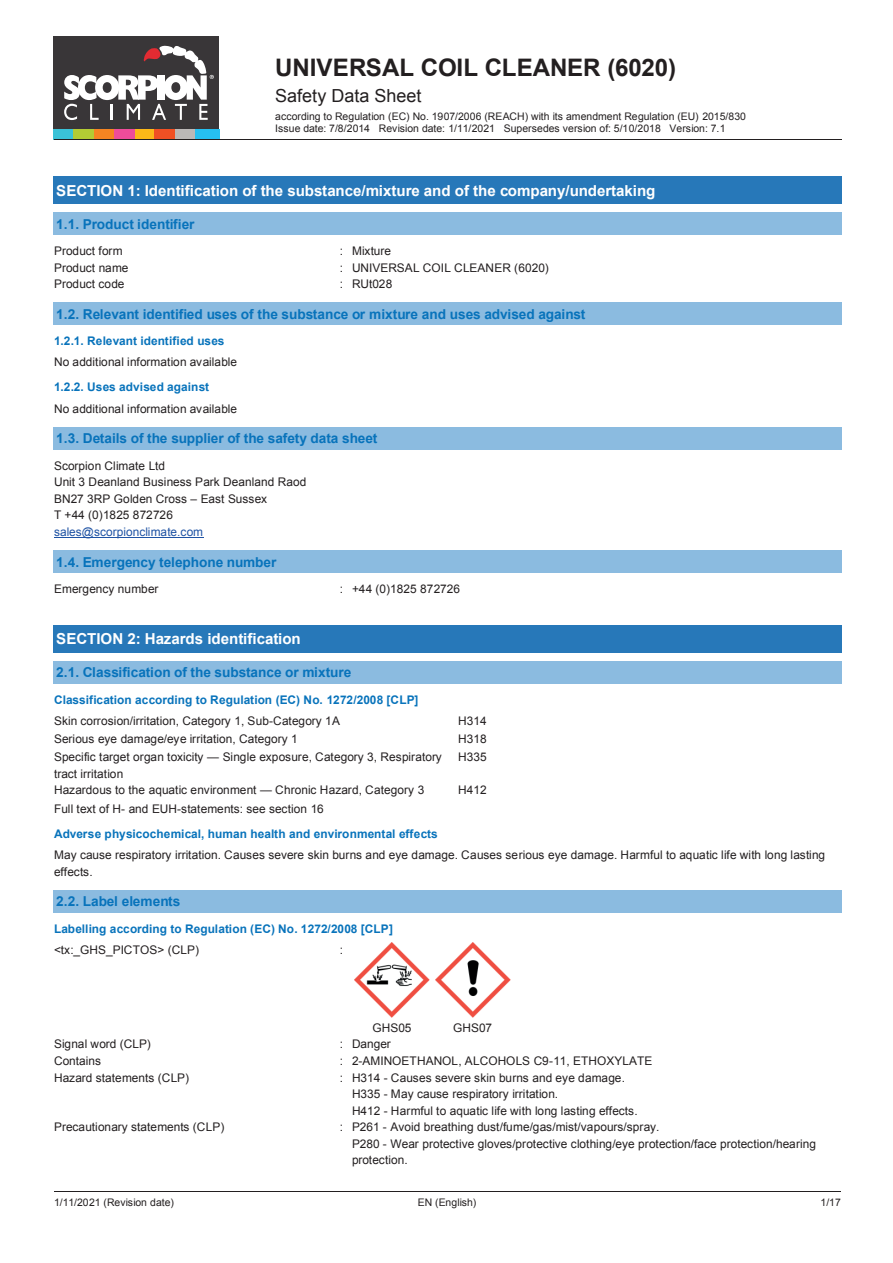
<style>
.page{position:relative;width:893px;height:1263px;background:#fff}
.page>*{position:absolute;margin:0;border:0;box-sizing:border-box;transform-origin:0 0}
.t1{font:700 24.15px "Arial";letter-spacing:-.005em;color:#231f20}
.t2{font:18px "Arial";color:#231f20}
.t3{font:700 15.15px "Arial";letter-spacing:-.01em;color:#fff}
.t4{font:700 13.65px "Arial";letter-spacing:-.005em;color:#0873bb}
.t5{font:11.85px/16.5px "Arial";color:#231f20}
.t6{font:700 11.85px "Arial";letter-spacing:-.005em;color:#0873bb}
.t7{font:11.85px "Arial";letter-spacing:-.005em;color:#1f53a4}
.t8{font:11.85px "Arial";letter-spacing:.02em;color:#231f20}
.t9{font:10.5px/12.3px "Arial";letter-spacing:-.005em;color:#231f20}
</style>
<div class="page">
<div style="left:54px;top:36px;width:165px;height:94px;background:#393638"></div>
<div style="left:54px;top:130px;width:20px;height:10px;background:#3ac2d7"></div>
<div style="left:134px;top:130px;width:21px;height:10px;background:#fcb818"></div>
<div style="left:94px;top:130px;width:20px;height:10px;background:#f58422"></div>
<div style="left:175px;top:130px;width:20px;height:10px;background:#bbb8b7"></div>
<div style="left:74px;top:130px;width:20px;height:10px;background:#b3cb34"></div>
<div style="left:155px;top:130px;width:20px;height:10px;background:#f05024"></div>
<div style="left:114px;top:130px;width:20px;height:10px;background:#ee4c9a"></div>
<div style="left:195px;top:130px;width:24px;height:10px;background:#26bff0"></div>
<svg style="left:64px;top:46px;width:150px;height:74px"></svg>
<hr style="left:54px;top:139px;width:221px;height:1px;background:#231f20">
<hr style="left:276px;top:139px;width:565px;height:1px;background:#231f20">
<hr style="left:54px;top:1191px;width:264px;height:1px;background:#231f20">
<hr style="left:319px;top:1191px;width:258px;height:1px;background:#231f20">
<hr style="left:578px;top:1191px;width:263px;height:1px;background:#231f20">
<div style="left:54px;top:177px;width:787px;height:26px;background:#2778b9"></div>
<hr style="left:54px;top:203px;width:787px;height:1px;background:#2778b9">
<svg style="left:841px;top:177px;width:1px;height:27px"></svg>
<div style="left:54px;top:213px;width:787px;height:21px;background:#8bbbe0"></div>
<hr style="left:54px;top:212px;width:787px;height:1px;background:#8bbbe0">
<hr style="left:54px;top:234px;width:787px;height:1px;background:#8bbbe0">
<svg style="left:841px;top:212px;width:1px;height:23px"></svg>
<div style="left:54px;top:303px;width:787px;height:21px;background:#8bbbe0"></div>
<hr style="left:54px;top:302px;width:787px;height:1px;background:#8bbbe0">
<hr style="left:54px;top:324px;width:787px;height:1px;background:#8bbbe0">
<svg style="left:841px;top:302px;width:1px;height:23px"></svg>
<div style="left:54px;top:427px;width:787px;height:22px;background:#8bbbe0"></div>
<hr style="left:54px;top:449px;width:787px;height:1px;background:#8bbbe0">
<svg style="left:841px;top:427px;width:1px;height:23px"></svg>
<div style="left:54px;top:551px;width:787px;height:21px;background:#8bbbe0"></div>
<hr style="left:54px;top:550px;width:787px;height:1px;background:#8bbbe0">
<hr style="left:54px;top:572px;width:787px;height:1px;background:#8bbbe0">
<svg style="left:841px;top:550px;width:1px;height:23px"></svg>
<div style="left:54px;top:626px;width:787px;height:26px;background:#2778b9"></div>
<hr style="left:54px;top:652px;width:787px;height:1px;background:#2778b9">
<svg style="left:841px;top:626px;width:1px;height:27px"></svg>
<div style="left:54px;top:662px;width:787px;height:21px;background:#8bbbe0"></div>
<hr style="left:54px;top:661px;width:787px;height:1px;background:#8bbbe0">
<hr style="left:54px;top:683px;width:787px;height:1px;background:#8bbbe0">
<svg style="left:841px;top:661px;width:1px;height:23px"></svg>
<div style="left:54px;top:891px;width:787px;height:21px;background:#8bbbe0"></div>
<hr style="left:54px;top:890px;width:787px;height:1px;background:#8bbbe0">
<hr style="left:54px;top:912px;width:787px;height:1px;background:#8bbbe0">
<svg style="left:841px;top:890px;width:1px;height:23px"></svg>
<img style="left:355px;top:942px;width:75px;height:75px">
<img style="left:435px;top:942px;width:75px;height:75px">
<hr style="left:54px;top:537px;width:150px;height:1px;background:#1f53a4">
<h1 class="t1" style="left:275px;top:51px;width:402px">UNIVERSAL COIL CLEANER (6020)</h1>
<h2 class="t2" style="left:275px;top:84px;width:148px">Safety Data Sheet</h2>
<p class="t9" style="left:275px;top:110px;width:472px">according to Regulation (EC) No. 1907/2006 (REACH) with its amendment Regulation (EU) 2015/830<br>Issue date: 7/8/2014 Revision date: 1/11/2021 Supersedes version of: 5/10/2018 Version: 7.1</p>
<p class="t3" style="left:56px;top:180px;width:601px">SECTION 1: Identification of the substance/mixture and of the company/undertaking</p>
<p class="t4" style="left:56px;top:215px;width:140px">1.1. Product identifier</p>
<p class="t5" style="left:54px;top:243px;width:70px">Product form</p>
<p class="t5" style="left:340px;top:243px;width:53px">: Mixture</p>
<p class="t5" style="left:54px;top:259px;width:76px">Product name</p>
<p class="t5" style="left:340px;top:259px;width:211px">: UNIVERSAL COIL CLEANER (6020)</p>
<p class="t5" style="left:54px;top:276px;width:72px">Product code</p>
<p class="t5" style="left:340px;top:276px;width:54px">: RUt028</p>
<p class="t4" style="left:56px;top:305px;width:531px">1.2. Relevant identified uses of the substance or mixture and uses advised against</p>
<p class="t6" style="left:54px;top:333px;width:172px">1.2.1. Relevant identified uses</p>
<p class="t5" style="left:54px;top:354px;width:184px">No additional information available</p>
<p class="t6" style="left:54px;top:379px;width:157px">1.2.2. Uses advised against</p>
<p class="t5" style="left:54px;top:400px;width:184px">No additional information available</p>
<p class="t4" style="left:56px;top:430px;width:323px">1.3. Details of the supplier of the safety data sheet</p>
<p class="t5" style="left:54px;top:457px;width:254px">Scorpion Climate Ltd<br>Unit 3 Deanland Business Park Deanland Raod<br>BN27 3RP Golden Cross – East Sussex<br>T +44 (0)1825 872726</p>
<p class="t7" style="left:54px;top:524px;width:151px">sales@scorpionclimate.com</p>
<p class="t4" style="left:56px;top:553px;width:222px">1.4. Emergency telephone number</p>
<p class="t5" style="left:54px;top:580px;width:106px">Emergency number</p>
<p class="t8" style="left:340px;top:581px;width:122px">: +44 (0)1825 872726</p>
<p class="t3" style="left:56px;top:629px;width:246px">SECTION 2: Hazards identification</p>
<p class="t4" style="left:56px;top:664px;width:297px">2.1. Classification of the substance or mixture</p>
<p class="t6" style="left:54px;top:692px;width:366px">Classification according to Regulation (EC) No. 1272/2008 [CLP]</p>
<p class="t5" style="left:54px;top:712px;width:287px">Skin corrosion/irritation, Category 1, Sub-Category 1A</p>
<p class="t5" style="left:458px;top:712px;width:30px">H314</p>
<p class="t5" style="left:54px;top:731px;width:245px">Serious eye damage/eye irritation, Category 1</p>
<p class="t5" style="left:458px;top:731px;width:30px">H318</p>
<p class="t5" style="left:54px;top:749px;width:389px">Specific target organ toxicity — Single exposure, Category 3, Respiratory tract irritation</p>
<p class="t5" style="left:458px;top:749px;width:30px">H335</p>
<p class="t5" style="left:54px;top:782px;width:372px">Hazardous to the aquatic environment — Chronic Hazard, Category 3</p>
<p class="t5" style="left:458px;top:782px;width:30px">H412</p>
<p class="t5" style="left:54px;top:800px;width:271px">Full text of H- and EUH-statements: see section 16</p>
<p class="t6" style="left:54px;top:826px;width:385px">Adverse physicochemical, human health and environmental effects</p>
<p class="t5" style="left:54px;top:847px;width:773px">May cause respiratory irritation. Causes severe skin burns and eye damage. Causes serious eye damage. Harmful to aquatic life with long lasting effects.</p>
<p class="t4" style="left:56px;top:893px;width:126px">2.2. Label elements</p>
<p class="t6" style="left:54px;top:921px;width:340px">Labelling according to Regulation (EC) No. 1272/2008 [CLP]</p>
<p class="t5" style="left:54px;top:942px;width:146px">&lt;tx:_GHS_PICTOS&gt; (CLP)</p>
<p class="t5" style="left:340px;top:942px;width:5px">:</p>
<p class="t5" style="left:373px;top:1019px;width:40px">GHS05</p>
<p class="t5" style="left:453px;top:1019px;width:40px">GHS07</p>
<p class="t5" style="left:54px;top:1036px;width:98px">Signal word (CLP)</p>
<p class="t5" style="left:340px;top:1036px;width:53px">: Danger</p>
<p class="t5" style="left:54px;top:1053px;width:48px">Contains</p>
<p class="t5" style="left:340px;top:1053px;width:314px">: 2-AMINOETHANOL, ALCOHOLS C9-11, ETHOXYLATE</p>
<p class="t5" style="left:54px;top:1069px;width:136px">Hazard statements (CLP)</p>
<p class="t5" style="left:352px;top:1069px;width:287px;text-indent:-12px">: H314 - Causes severe skin burns and eye damage.<br>H335 - May cause respiratory irritation.<br>H412 - Harmful to aquatic life with long lasting effects.</p>
<p class="t5" style="left:54px;top:1119px;width:172px">Precautionary statements (CLP)</p>
<p class="t5" style="left:352px;top:1119px;width:465px;text-indent:-12px">: P261 - Avoid breathing dust/fume/gas/mist/vapours/spray.<br>P280 - Wear protective gloves/protective clothing/eye protection/face protection/hearing protection.</p>
<p class="t9" style="left:54px;top:1196px;width:121px">1/11/2021 (Revision date)</p>
<p class="t9" style="left:418px;top:1196px;width:60px">EN (English)</p>
<p class="t9" style="left:821px;top:1196px;width:22px">1/17</p>
</div>
